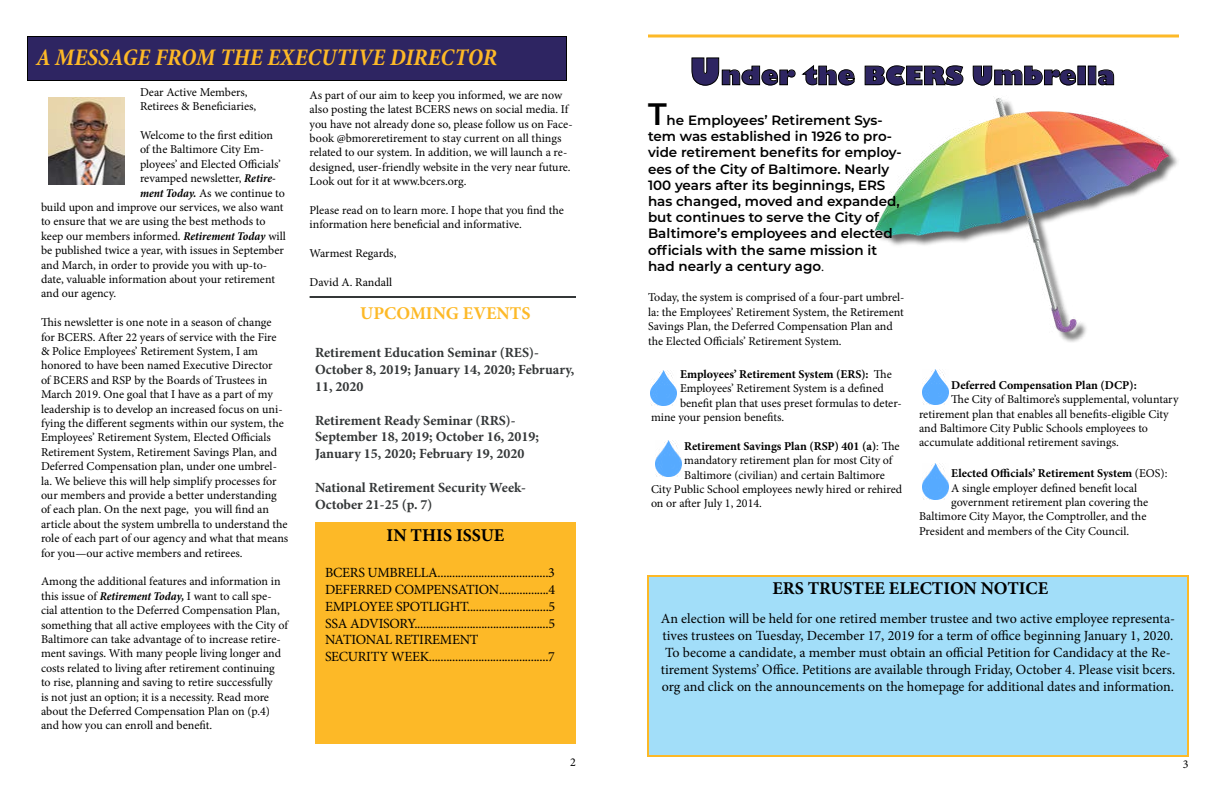
<style>
.page{position:relative;width:1224px;height:792px;background:#fff}
.page>*{position:absolute;margin:0;border:0;box-sizing:border-box;transform-origin:0 0}
.t1{font:600 31px "Montserrat";color:#000}
.t2{font:800 25px "Gill Sans";color:#2e2562}
.t3{font:italic 700 condensed 24px "Minion Pro";color:#fdb927}
.t4{font:700 18px "Minion Pro";color:#000}
.t5{font:700 18px "Minion Pro";color:#fdb927}
.t6{font:14px/16.8px "Minion Pro";letter-spacing:-.005em;color:#000;text-align:center}
.t7{font:700 14px/16.8px "Minion Pro";color:#343738}
.t8{font:600 13.5px/16.2px "Montserrat";color:#000}
.t9{font:12px/14.4px "Minion Pro";color:#000}
.t10{font:700 12px "Minion Pro";letter-spacing:-.005em;color:#000}
.s1{font-weight:700;font-style:italic;font-stretch:condensed}
.s2{font-size:36px}
.s3{font-family:"Minion Pro";font-weight:400}
.s4{font-weight:400}
</style>
<div class="page">
<img style="left:874px;top:98px;width:299px;height:235px">
<div style="left:28px;top:36px;width:538px;height:44px;background:#2e2562"></div>
<div style="left:27px;top:36px;width:540px;height:45px;border:1px solid #000"></div>
<div style="left:315px;top:522px;width:261px;height:222px;background:#fdb927"></div>
<img style="left:49px;top:98px;width:75px;height:87px">
<img style="left:922px;top:369px;width:26px;height:36px">
<img style="left:922px;top:463px;width:26px;height:36px">
<img style="left:651px;top:370px;width:26px;height:36px">
<img style="left:655px;top:440px;width:26px;height:36px">
<div style="left:647px;top:575px;width:542px;height:182px;background:#a2def9;border:2px solid #fdb927"></div>
<hr style="left:310px;top:296px;width:266px;height:2px;background:#343738">
<svg style="left:691px;top:57px;width:164px;height:29px"></svg>
<svg style="left:864px;top:65px;width:100px;height:21px"></svg>
<svg style="left:972px;top:65px;width:105px;height:21px"></svg>
<div style="left:1077px;top:66px;width:9px;height:19px;border:1px solid #000"></div>
<div style="left:1088px;top:66px;width:8px;height:19px;border:1px solid #000"></div>
<svg style="left:1098px;top:69px;width:17px;height:17px"></svg>
<svg style="left:648px;top:34px;width:531px;height:4px;background:#fdca5c"></svg>
<h3 class="t3" style="left:36px;top:41px;width:463px">A MESSAGE FROM THE EXECUTIVE DIRECTOR</h3>
<p class="t9" style="left:140px;top:85px;width:118px">Dear Active Members,<br>Retirees &amp; Beneficiaries,</p>
<p class="t9" style="left:140px;top:128px;width:135px">Welcome to the first edition</p>
<p class="t9" style="left:140px;top:142px;width:126px">of the Baltimore City Em-</p>
<p class="t9" style="left:140px;top:157px;width:142px">ployees’ and Elected Officials’</p>
<p class="t9" style="left:140px;top:171px;width:137px">revamped newsletter, <span class="s1">Retire-</span></p>
<p class="t9" style="left:140px;top:186px;width:146px"><span class="s1">ment Today.</span> As we continue to</p>
<p class="t9" style="left:41px;top:200px;width:244px">build upon and improve our services, we also want</p>
<p class="t9" style="left:41px;top:214px;width:226px">to ensure that we are using the best methods to</p>
<p class="t9" style="left:41px;top:229px;width:247px">keep our members informed. <span class="s1">Retirement Today</span> will</p>
<p class="t9" style="left:41px;top:243px;width:245px">be published twice a year, with issues in September</p>
<p class="t9" style="left:41px;top:258px;width:228px">and March, in order to provide you with up-to-</p>
<p class="t9" style="left:41px;top:272px;width:235px">date, valuable information about your retirement</p>
<p class="t9" style="left:41px;top:286px;width:77px">and our agency.</p>
<p class="t9" style="left:41px;top:315px;width:249px">This newsletter is one note in a season of change for BCERS. After 22 years of service with the Fire<br>&amp; Police Employees’ Retirement System, I am honored to have been named Executive Director<br>of BCERS and RSP by the Boards of Trustees in March 2019. One goal that I have as a part of my leadership is to develop an increased focus on uni&shy;fying the different segments within our system, the Employees’ Retirement System, Elected Officials Retirement System, Retirement Savings Plan, and Deferred Compensation plan, under one umbrel&shy;la. We believe this will help simplify processes for our members and provide a better understanding of each plan. On the next page, you will find an article about the system umbrella to understand the role of each part of our agency and what that means for you—our active members and retirees.</p>
<p class="t9" style="left:41px;top:574px;width:249px">Among the additional features and information in this issue of <span class="s1">Retirement Today,</span> I want to call spe&shy;cial attention to the Deferred Compensation Plan, something that all active employees with the City of Baltimore can take advantage of to increase retire&shy;ment savings. With many people living longer and costs related to living after retirement continuing<br>to rise, planning and saving to retire successfully<br>is not just an option; it is a necessity. Read more about the Deferred Compensation Plan on (p.4) and how you can enroll and benefit.</p>
<p class="t9" style="left:310px;top:88px;width:265px">As part of our aim to keep you informed, we are now also posting the latest BCERS news on social media. If you have not already done so, please follow us on Face&shy;book @bmoreretirement to stay current on all things related to our system. In addition, we will launch a re&shy;designed, user-friendly website in the very near future.<br>Look out for it at www.bcers.org.</p>
<p class="t9" style="left:310px;top:203px;width:256px">Please read on to learn more. I hope that you find the information here beneficial and informative.</p>
<p class="t9" style="left:310px;top:246px;width:88px">Warmest Regards,</p>
<p class="t9" style="left:310px;top:275px;width:84px">David A. Randall</p>
<h3 class="t5" style="left:360px;top:301px;width:172px">UPCOMING EVENTS</h3>
<p class="t7" style="left:315px;top:344px;width:261px">Retirement Education Seminar (RES)-<br>October 8, 2019; January 14, 2020; February,<br>11, 2020</p>
<p class="t7" style="left:315px;top:412px;width:225px">Retirement Ready Seminar (RRS)-<br>September 18, 2019; October 16, 2019;<br>January 15, 2020; February 19, 2020</p>
<p class="t7" style="left:315px;top:479px;width:213px">National Retirement Security Week-<br>October 21-25 (p. 7)</p>
<h3 class="t4" style="left:387px;top:523px;width:119px">IN THIS ISSUE</h3>
<p class="t6" style="left:325px;top:564px;width:232px;text-align:left">BCERS UMBRELLA......................................3<br>DEFERRED COMPENSATION.................4<br>EMPLOYEE SPOTLIGHT............................5<br>SSA ADVISORY..............................................5<br>NATIONAL RETIREMENT<br>SECURITY WEEK.........................................7</p>
<h2 class="t2" style="left:690px;top:60px;width:427px"><span class="s2">U</span>nder the BCERS Umbrella</h2>
<h1 class="t1" style="left:648px;top:92px;width:20px">T</h1>
<p class="t8" style="left:648px;top:112px;width:255px;text-indent:19px">he Employees’ Retirement Sys&shy;tem was established in 1926 to pro&shy;vide retirement benefits for employ&shy;ees of the City of Baltimore. Nearly 100 years after its beginnings, ERS has changed, moved and expanded, but continues to serve the City of Baltimore’s employees and elected officials with the same mission it had nearly a century ago<span class="s3">.</span></p>
<p class="t9" style="left:648px;top:290px;width:258px">Today, the system is comprised of a four-part umbrel&shy;la: the Employees’ Retirement System, the Retirement Savings Plan, the Deferred Compensation Plan and the Elected Officials’ Retirement System.</p>
<p class="t10" style="left:680px;top:365px;width:213px">Employees’ Retirement System (ERS): <span class="s4">The</span></p>
<p class="t9" style="left:680px;top:381px;width:205px">Employees’ Retirement System is a defined</p>
<p class="t9" style="left:680px;top:396px;width:223px">benefit plan that uses preset formulas to deter-</p>
<p class="t9" style="left:651px;top:410px;width:135px">mine your pension benefits.</p>
<p class="t10" style="left:684px;top:437px;width:217px">Retirement Savings Plan (RSP) 401 (a)<span class="s4">: The</span></p>
<p class="t9" style="left:684px;top:453px;width:210px">mandatory retirement plan for most City of</p>
<p class="t9" style="left:684px;top:468px;width:202px">Baltimore (civilian) and certain Baltimore</p>
<p class="t9" style="left:651px;top:482px;width:253px">City Public School employees newly hired or rehired</p>
<p class="t9" style="left:651px;top:496px;width:112px">on or after July 1, 2014.</p>
<p class="t10" style="left:951px;top:377px;width:187px">Deferred Compensation Plan (DCP):</p>
<p class="t9" style="left:919px;top:392px;width:261px;text-indent:32px">The City of Baltimore’s supplemental, voluntary retirement plan that enables all benefits-eligible City and Baltimore City Public Schools employees to accumulate additional retirement savings.</p>
<p class="t10" style="left:951px;top:465px;width:218px">Elected Officials’ Retirement System <span class="s4">(EOS):</span></p>
<p class="t9" style="left:951px;top:481px;width:188px">A single employer defined benefit local</p>
<p class="t9" style="left:951px;top:495px;width:199px">government retirement plan covering the</p>
<p class="t9" style="left:919px;top:509px;width:229px">Baltimore City Mayor, the Comptroller, and the</p>
<p class="t9" style="left:919px;top:524px;width:212px">President and members of the City Council.</p>
<h3 class="t4" style="left:772px;top:576px;width:277px">ERS TRUSTEE ELECTION NOTICE</h3>
<p class="t6" style="left:661px;top:611px;width:516px">An election will be held for one retired member trustee and two active employee representa&shy;tives trustees on Tuesday, December 17, 2019 for a term of office beginning January 1, 2020.<br>To become a candidate, a member must obtain an official Petition for Candidacy at the Re&shy;tirement Systems’ Office. Petitions are available through Friday, October 4. Please visit bcers. org and click on the announcements on the homepage for additional dates and information.</p>
<p class="t9" style="left:570px;top:755px;width:7px">2</p>
<p class="t9" style="left:1183px;top:757px;width:7px">3</p>
</div>
